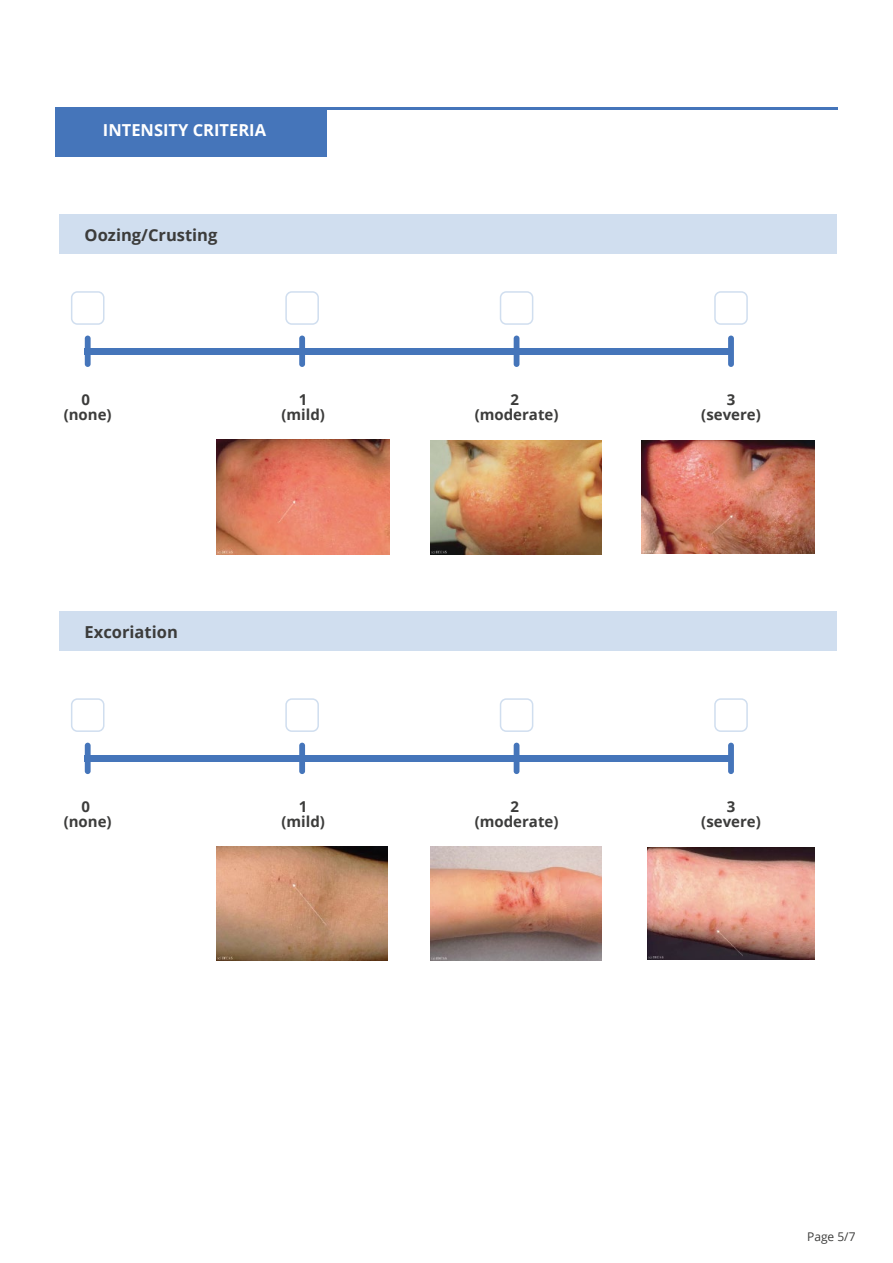
<style>
.page{position:relative;width:893px;height:1263px;background:#fff}
.page>*{position:absolute;margin:0;border:0;box-sizing:border-box;transform-origin:0 0}
.t1{font:700 16.5px "Open Sans";color:#3c3c3b}
.t2{font:700 16.5px "Open Sans";color:#fff}
.t3{font:700 15px/15px "Open Sans";color:#3c3c3b;text-align:center}
.t4{font:12px "Open Sans";color:#3c3c3b}
</style>
<div class="page">
<hr style="left:55px;top:107px;width:782px;height:2px;background:#4575ba">
<div style="left:55px;top:108px;width:272px;height:48px;background:#4575ba"></div>
<div style="left:59px;top:214px;width:777px;height:40px;background:#d0deef"></div>
<div style="left:85px;top:348px;width:646px;height:6px;background:#4575ba"></div>
<div style="left:728px;top:336px;width:6px;height:31px;background:#4575ba;border-radius:3px"></div>
<div style="left:514px;top:336px;width:5px;height:31px;background:#4575ba;border-radius:3px"></div>
<div style="left:299px;top:336px;width:6px;height:31px;background:#4575ba;border-radius:3px"></div>
<div style="left:85px;top:336px;width:6px;height:31px;background:#4575ba;border-radius:3px"></div>
<div style="left:71px;top:291px;width:33px;height:34px;border:2px solid #d0deef;border-radius:6px"></div>
<div style="left:285px;top:291px;width:34px;height:34px;border:2px solid #d0deef;border-radius:6px"></div>
<div style="left:500px;top:291px;width:33px;height:34px;border:2px solid #d0deef;border-radius:6px"></div>
<div style="left:714px;top:291px;width:34px;height:34px;border:2px solid #d0deef;border-radius:6px"></div>
<div style="left:85px;top:755px;width:646px;height:6px;background:#4575ba"></div>
<div style="left:728px;top:743px;width:6px;height:31px;background:#4575ba;border-radius:3px"></div>
<div style="left:514px;top:743px;width:5px;height:31px;background:#4575ba;border-radius:3px"></div>
<div style="left:299px;top:743px;width:6px;height:31px;background:#4575ba;border-radius:3px"></div>
<div style="left:85px;top:743px;width:6px;height:31px;background:#4575ba;border-radius:3px"></div>
<div style="left:71px;top:698px;width:33px;height:34px;border:2px solid #d0deef;border-radius:6px"></div>
<div style="left:285px;top:698px;width:34px;height:34px;border:2px solid #d0deef;border-radius:6px"></div>
<div style="left:500px;top:698px;width:33px;height:34px;border:2px solid #d0deef;border-radius:6px"></div>
<div style="left:714px;top:698px;width:34px;height:34px;border:2px solid #d0deef;border-radius:6px"></div>
<div style="left:59px;top:611px;width:777px;height:40px;background:#d0deef"></div>
<img style="left:216px;top:439px;width:173px;height:116px">
<img style="left:430px;top:441px;width:171px;height:113px">
<img style="left:642px;top:441px;width:172px;height:113px">
<img style="left:216px;top:846px;width:172px;height:114px">
<img style="left:430px;top:846px;width:171px;height:114px">
<img style="left:647px;top:847px;width:168px;height:112px">
<p class="t2" style="left:103px;top:118px;width:165px">INTENSITY CRITERIA</p>
<p class="t1" style="left:85px;top:224px;width:134px">Oozing/Crusting</p>
<p class="t3" style="left:64px;top:392px;width:50px">0 (none)</p>
<p class="t3" style="left:281px;top:392px;width:45px">1 (mild)</p>
<p class="t3" style="left:475px;top:392px;width:85px">2 (moderate)</p>
<p class="t3" style="left:701px;top:392px;width:61px">3 (severe)</p>
<p class="t1" style="left:85px;top:620px;width:95px">Excoriation</p>
<p class="t3" style="left:64px;top:799px;width:50px">0 (none)</p>
<p class="t3" style="left:281px;top:799px;width:45px">1 (mild)</p>
<p class="t3" style="left:475px;top:799px;width:85px">2 (moderate)</p>
<p class="t3" style="left:701px;top:799px;width:61px">3 (severe)</p>
<p class="t4" style="left:807px;top:1228px;width:50px">Page 5/7</p>
</div>
